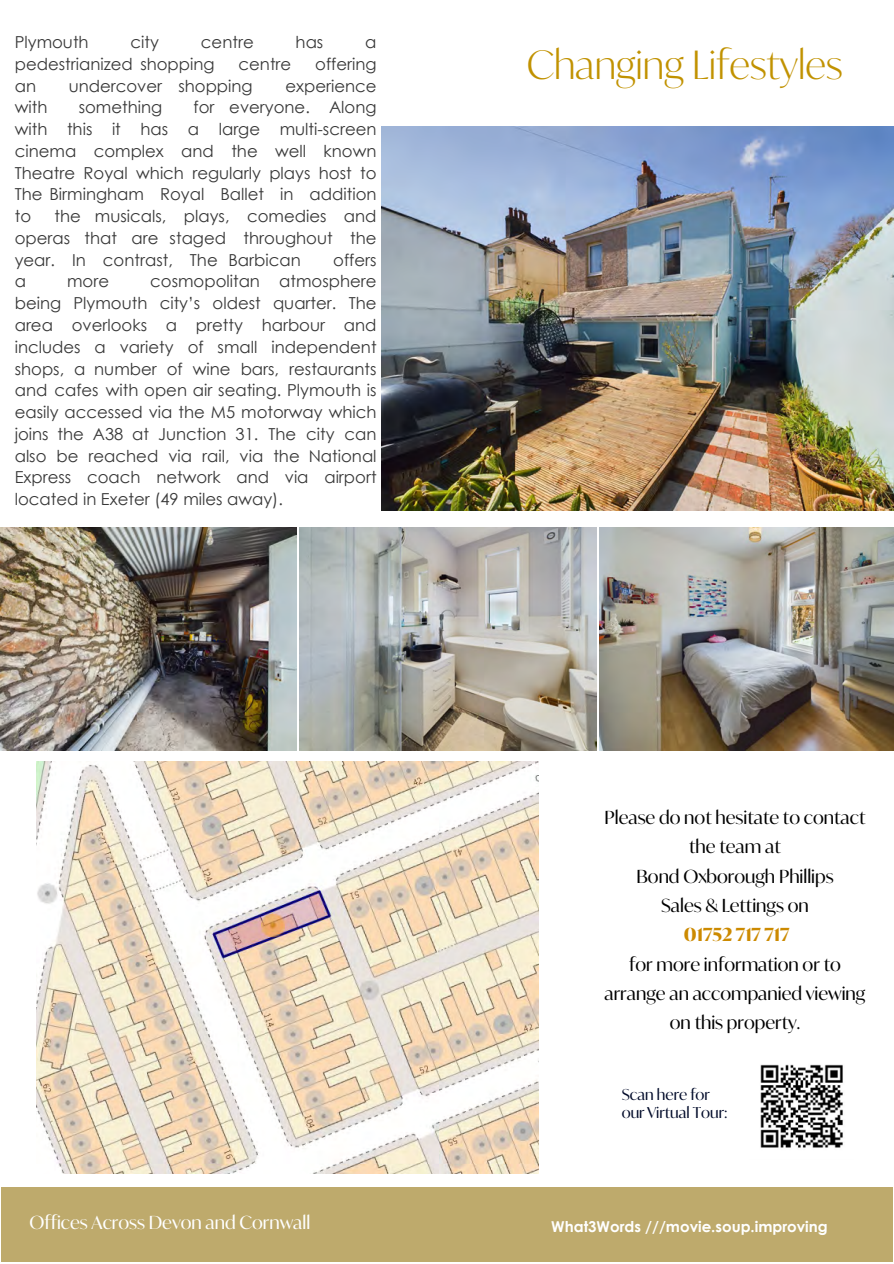
<style>
.page{position:relative;width:894px;height:1264px;background:#fff}
.page>*{position:absolute;margin:0;border:0;box-sizing:border-box;transform-origin:0 0}
.t1{font:300 39px "Ivy Mode";color:#c19200}
.t2{font:18px/29.2px "Ivy Mode";color:#000;text-align:center}
.t3{font:18px "Ivy Mode";color:#fff}
.t4{font:700 18px "Ivy Mode";color:#cc8a00}
.t5{font:16.5px/21.8px "Century Gothic";color:#383838;text-align:justify}
.t6{font:700 15px "Century Gothic";color:#fff}
.t7{font:15px/18px "Ivy Mode";color:#000a29}
</style>
<div class="page">
<img style="left:381px;top:126px;width:512px;height:385px">
<img style="left:36px;top:761px;width:502px;height:412px">
<div style="left:1px;top:1187px;width:891px;height:74px;background:#beaa6c"></div>
<img style="left:0;top:528px;width:296px;height:222px">
<img style="left:300px;top:528px;width:296px;height:222px">
<img style="left:599px;top:528px;width:294px;height:222px">
<img style="left:760px;top:1064px;width:83px;height:84px">
<p class="t5" style="left:15px;top:31px;width:75px">Plymouth</p>
<p class="t5" style="left:130px;top:31px;width:30px">city</p>
<p class="t5" style="left:201px;top:31px;width:54px">centre</p>
<p class="t5" style="left:295px;top:31px;width:29px">has</p>
<p class="t5" style="left:365px;top:31px;width:13px">a</p>
<p class="t5" style="left:15px;top:53px;width:201px">pedestrianized shopping</p>
<p class="t5" style="left:238px;top:53px;width:54px">centre</p>
<p class="t5" style="left:315px;top:53px;width:63px">offering</p>
<p class="t5" style="left:15px;top:74px;width:23px">an</p>
<p class="t5" style="left:69px;top:74px;width:185px">undercover shopping</p>
<p class="t5" style="left:285px;top:74px;width:93px">experience</p>
<p class="t5" style="left:15px;top:96px;width:34px">with</p>
<p class="t5" style="left:79px;top:96px;width:85px">something</p>
<p class="t5" style="left:15px;top:96px;width:363px;text-indent:179px">for everyone. Along with this it has a large multi-screen cinema complex and the well known Theatre Royal which regularly plays host to The Birmingham Royal Ballet in addition to</p>
<p class="t5" style="left:15px;top:205px;width:363px;text-indent:40px">the musicals, plays, comedies and operas that are staged throughout the year. In contrast, The Barbican</p>
<p class="t5" style="left:333px;top:248px;width:45px">offers</p>
<p class="t5" style="left:15px;top:270px;width:363px;text-indent:135px">cosmopolitan atmosphere being Plymouth city’s oldest quarter. The area overlooks a pretty harbour and includes a variety of small independent shops, a number of wine bars, restaurants and cafes with open air seating. Plymouth is easily accessed via the M5 motorway which joins the A38 at Junction 31. The city can also be reached via rail, via the National Express coach network and via airport located in Exeter (49 miles away).</p>
<p class="t5" style="left:15px;top:270px;width:13px">a</p>
<p class="t5" style="left:67px;top:270px;width:43px">more</p>
<h1 class="t1" style="left:526px;top:38px;width:317px">Changing Lifestyles</h1>
<p class="t2" style="left:604px;top:802px;width:262px">Please do not hesitate to contact the team at<br>Bond Oxborough Phillips<br>Sales &amp; Lettings on</p>
<p class="t4" style="left:683px;top:922px;width:107px">01752 717 717</p>
<p class="t2" style="left:604px;top:949px;width:262px">for more information or to arrange an accompanied viewing on this property.</p>
<p class="t7" style="left:621px;top:1085px;width:107px">Scan here for our Virtual Tour:</p>
<p class="t3" style="left:29px;top:1210px;width:282px">Offices Across Devon and Cornwall</p>
<p class="t6" style="left:551px;top:1215px;width:278px">What3Words ///movie.soup.improving</p>
</div>
